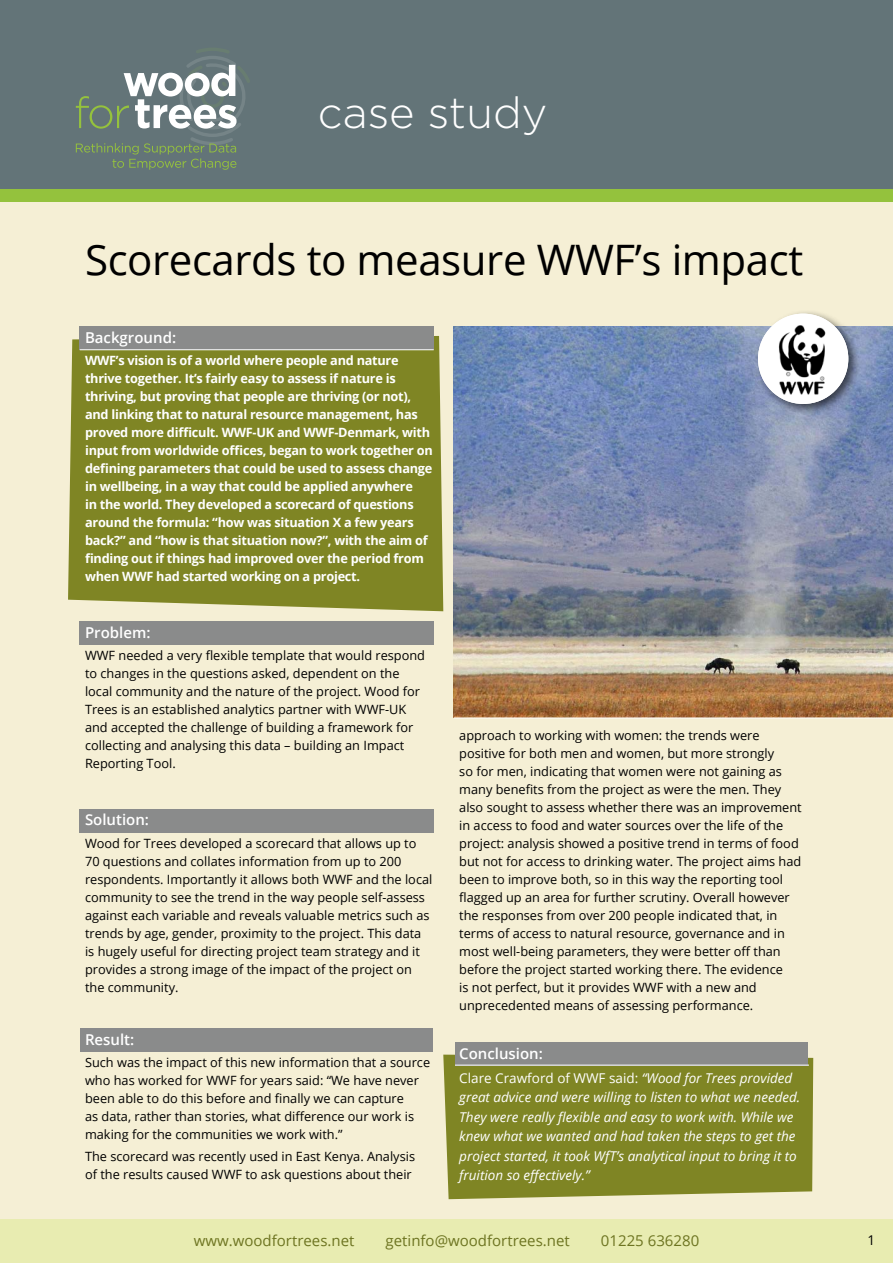
<style>
.page{position:relative;width:893px;height:1263px;background:#fff}
.page>*{position:absolute;margin:0;border:0;box-sizing:border-box;transform-origin:0 0}
.t1{font:300 43.5px "Gotham";color:#fff}
.t2{font:42px "Open Sans";letter-spacing:-.01em;color:#000}
.t3{font:15px "Open Sans";color:#6d7421}
.t4{font:600 15px "Open Sans";color:#fff}
.t5{font:italic 13.5px/19.5px "Open Sans";color:#fff}
.t6{font:13.5px "Open Sans";color:#000}
.t7{font:12.75px/18px "Open Sans";color:#000}
.t8{font:700 12.75px/18px "Open Sans";letter-spacing:-.02em;color:#fff}
.s1{font-style:normal}
</style>
<div class="page">
<div style="left:0;top:193px;width:893px;height:1039px;background:#f5efd5"></div>
<div style="left:443px;top:1054px;width:370px;height:145px;background:#7f8524"></div>
<div style="left:68px;top:336px;width:375px;height:275px;background:#7f8524"></div>
<div style="left:0;top:1219px;width:893px;height:44px;background:#e8ecb1"></div>
<div style="left:80px;top:326px;width:354px;height:24px;background:#8a8b8b"></div>
<div style="left:80px;top:621px;width:354px;height:23px;background:#8a8b8b"></div>
<div style="left:80px;top:809px;width:354px;height:23px;background:#8a8b8b"></div>
<div style="left:455px;top:1042px;width:353px;height:23px;background:#8a8b8b"></div>
<div style="left:80px;top:1028px;width:353px;height:23px;background:#8a8b8b"></div>
<img style="left:454px;top:326px;width:439px;height:392px">
<hr style="left:80px;top:349px;width:354px;height:1px;background:#fff">
<hr style="left:455px;top:1065px;width:354px;height:1px;background:#fff">
<hr style="left:454px;top:718px;width:439px;height:1px;background:#fff">
<div style="left:754px;top:310px;width:107px;height:106px;background:#000;opacity:.6"></div>
<img style="left:758px;top:314px;width:90px;height:90px;border-radius:45px">
<div style="left:0;top:0;width:893px;height:189px;background:#637478"></div>
<div style="left:0;top:189px;width:893px;height:12px;background:#94c23d"></div>
<svg style="left:76px;top:56px;width:169px;height:114px"></svg>
<h1 class="t1" style="left:318px;top:85px;width:231px">case study</h1>
<h2 class="t2" style="left:85px;top:230px;width:720px">Scorecards to measure WWF’s impact</h2>
<p class="t4" style="left:85px;top:327px;width:93px">Background:</p>
<p class="t8" style="left:85px;top:351px;width:349px">WWF’s vision is of a world where people and nature thrive together. It’s fairly easy to assess if nature is thriving, but proving that people are thriving (or not), and linking that to natural resource management, has proved more difficult. WWF-UK and WWF-Denmark, with input from worldwide offices, began to work together on defining parameters that could be used to assess change in wellbeing, in a way that could be applied anywhere<br>in the world. They developed a scorecard of questions around the formula: “how was situation X a few years back?” and “how is that situation now?”, with the aim of finding out if things had improved over the period from when WWF had started working on a project.</p>
<p class="t4" style="left:85px;top:622px;width:67px">Problem:</p>
<p class="t7" style="left:85px;top:646px;width:341px">WWF needed a very flexible template that would respond to changes in the questions asked, dependent on the local community and the nature of the project. Wood for Trees is an established analytics partner with WWF-UK and accepted the challenge of building a framework for collecting and analysing this data – building an Impact Reporting Tool.</p>
<p class="t4" style="left:85px;top:809px;width:66px">Solution:</p>
<p class="t7" style="left:85px;top:833px;width:349px">Wood for Trees developed a scorecard that allows up to 70 questions and collates information from up to 200 respondents. Importantly it allows both WWF and the local community to see the trend in the way people self-assess against each variable and reveals valuable metrics such as trends by age, gender, proximity to the project. This data is hugely useful for directing project team strategy and it provides a strong image of the impact of the project on the community.</p>
<p class="t4" style="left:85px;top:1029px;width:51px">Result:</p>
<p class="t7" style="left:85px;top:1053px;width:347px">Such was the impact of this new information that a source who has worked for WWF for years said: “We have never been able to do this before and finally we can capture<br>as data, rather than stories, what difference our work is making for the communities we work with.”</p>
<p class="t7" style="left:85px;top:1147px;width:332px">The scorecard was recently used in East Kenya. Analysis of the results caused WWF to ask questions about their</p>
<p class="t7" style="left:459px;top:726px;width:344px">approach to working with women: the trends were positive for both men and women, but more strongly<br>so for men, indicating that women were not gaining as many benefits from the project as were the men. They also sought to assess whether there was an improvement in access to food and water sources over the life of the project: analysis showed a positive trend in terms of food but not for access to drinking water. The project aims had been to improve both, so in this way the reporting tool flagged up an area for further scrutiny. Overall however the responses from over 200 people indicated that, in terms of access to natural resource, governance and in most well-being parameters, they were better off than before the project started working there. The evidence<br>is not perfect, but it provides WWF with a new and unprecedented means of assessing performance.</p>
<p class="t4" style="left:459px;top:1043px;width:85px">Conclusion:</p>
<p class="t5" style="left:459px;top:1068px;width:343px"><span class="s1">Clare Crawford of WWF said:</span> “Wood for Trees provided great advice and were willing to listen to what we needed.<br>They were really flexible and easy to work with. While we knew what we wanted and had taken the steps to get the project started, it took WfT’s analytical input to bring it to fruition so effectively.”</p>
<p class="t3" style="left:194px;top:1230px;width:162px">www.woodfortrees.net</p>
<p class="t3" style="left:386px;top:1230px;width:186px">getinfo@woodfortrees.net</p>
<p class="t3" style="left:601px;top:1230px;width:100px">01225 636280</p>
<p class="t6" style="left:867px;top:1230px;width:9px">1</p>
</div>
